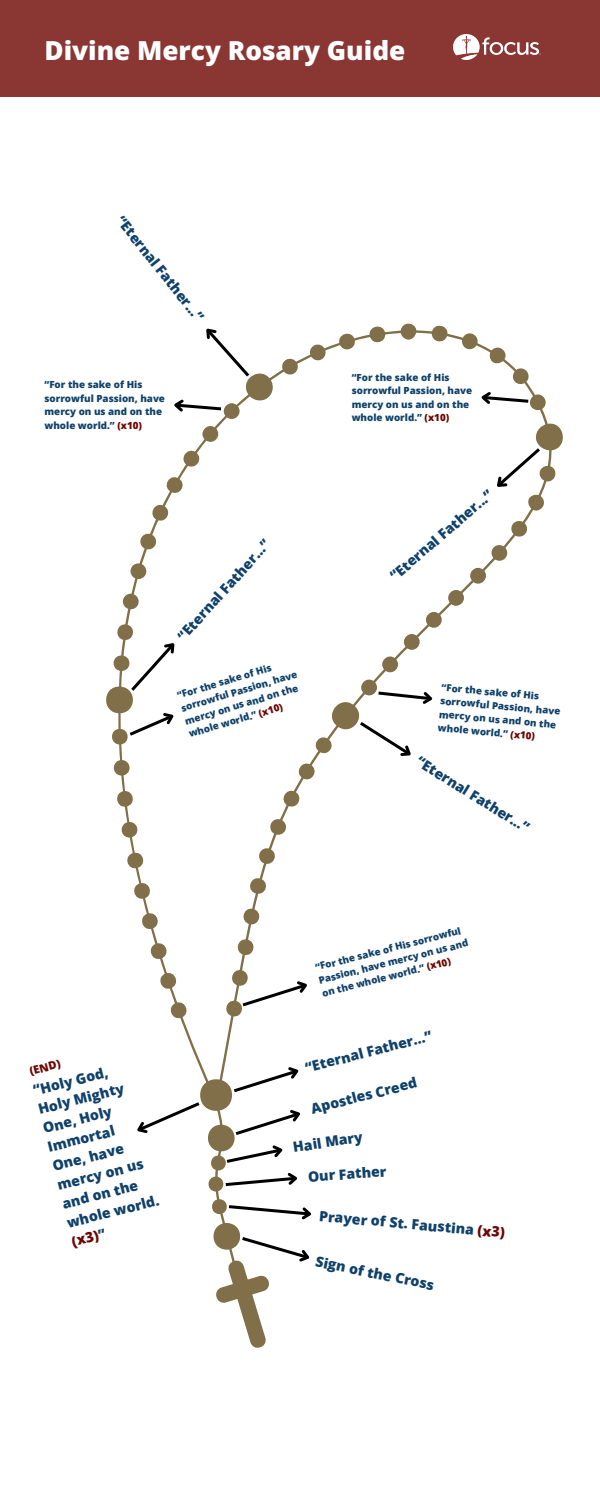
<style>
.page{position:relative;width:600px;height:1500px;background:#fff}
.page>*{position:absolute;margin:0;border:0;box-sizing:border-box;transform-origin:0 0}
.t1{font:800 26.2px "Open Sans";color:#fff}
.t2{font:800 14.1px/19.5px "Open Sans";color:#0f416a}
.t3{font:800 11.2px "Open Sans";color:#6d0600}
.t4{font:800 9.8px/13.5px "Open Sans";color:#0f416a}
.s1{color:#6d0600}
</style>
<div class="page">
<svg style="left:434px;top:325px;width:11px;height:3px"></svg>
<svg style="left:401px;top:323px;width:15px;height:5px"></svg>
<svg style="left:373px;top:326px;width:9px;height:2px"></svg>
<svg style="left:113px;top:328px;width:433px;height:733px"></svg>
<div style="left:0;top:0;width:600px;height:97px;background:#8a3733"></div>
<img style="left:454px;top:34px;width:86px;height:26px">
<svg style="left:222px;top:968px;width:91px;height:50px"></svg>
<svg style="left:279px;top:545px;width:229px;height:265px"></svg>
<svg style="left:489px;top:418px;width:74px;height:119px"></svg>
<svg style="left:460px;top:331px;width:86px;height:80px"></svg>
<svg style="left:147px;top:328px;width:153px;height:196px"></svg>
<svg style="left:106px;top:623px;width:77px;height:122px"></svg>
<svg style="left:137px;top:1061px;width:175px;height:287px"></svg>
<h2 class="t1" style="left:45px;top:32px;width:362px">Divine Mercy Rosary Guide</h2>
<p class="t2" style="left:127px;top:212px;width:132px;rotate:51deg">“Eternal Father...”</p>
<p class="t4" style="left:45px;top:378px;width:122px">“For the sake of His sorrowful Passion, have mercy on us and on the whole world.” <span class="s1">(x10)</span></p>
<p class="t2" style="left:173px;top:631px;width:132px;rotate:-48deg">“Eternal Father...”</p>
<p class="t4" style="left:175px;top:689px;width:122px;rotate:-17deg">“For the sake of His sorrowful Passion, have mercy on us and on the whole world.” <span class="s1">(x10)</span></p>
<h2 class="t4" style="left:352px;top:370px;width:122px">“For the sake of His sorrowful Passion, have mercy on us and on the whole world.” <span class="s1">(x10)</span></h2>
<h1 class="t2" style="left:386px;top:570px;width:132px;rotate:-41deg">“Eternal Father...”</h1>
<p class="t4" style="left:442px;top:680px;width:99px;rotate:5deg">“For the sake of His</p>
<p class="t4" style="left:440px;top:707px;width:119px;rotate:5deg">mercy on us and on the</p>
<p class="t4" style="left:441px;top:694px;width:122px;rotate:5deg">sorrowful Passion, have</p>
<p class="t4" style="left:439px;top:721px;width:99px;rotate:5deg">whole world.” <span class="s1">(x10)</span></p>
<p class="t2" style="left:423px;top:751px;width:132px;rotate:32deg">“Eternal Father...”</p>
<p class="t4" style="left:314px;top:960px;width:155px;rotate:-14deg">“For the sake of His sorrowful<br>Passion, have mercy on us and on the whole world.” <span class="s1">(x10)</span></p>
<p class="t3" style="left:28px;top:1063px;width:33px;rotate:-14deg">(END)</p>
<p class="t2" style="left:31px;top:1081px;width:97px;rotate:-14deg">“Holy God,<br>Holy Mighty<br>One, Holy<br>Immortal<br>One, have mercy on us and on the whole world. <span class="s1">(x3)</span>”</p>
<p class="t2" style="left:303px;top:1058px;width:132px;rotate:-14deg">“Eternal Father...”</p>
<p class="t2" style="left:309px;top:1099px;width:110px;rotate:-14deg">Apostles Creed</p>
<h2 class="t2" style="left:292px;top:1137px;width:72px;rotate:-9deg">Hail Mary</h2>
<p class="t2" style="left:307px;top:1167px;width:80px;rotate:-4deg">Our Father</p>
<p class="t2" style="left:320px;top:1206px;width:188px;rotate:5deg">Prayer of St. Faustina <span class="s1">(x3)</span></p>
<p class="t2" style="left:318px;top:1251px;width:122px;rotate:12deg">Sign of the Cross</p>
</div>
